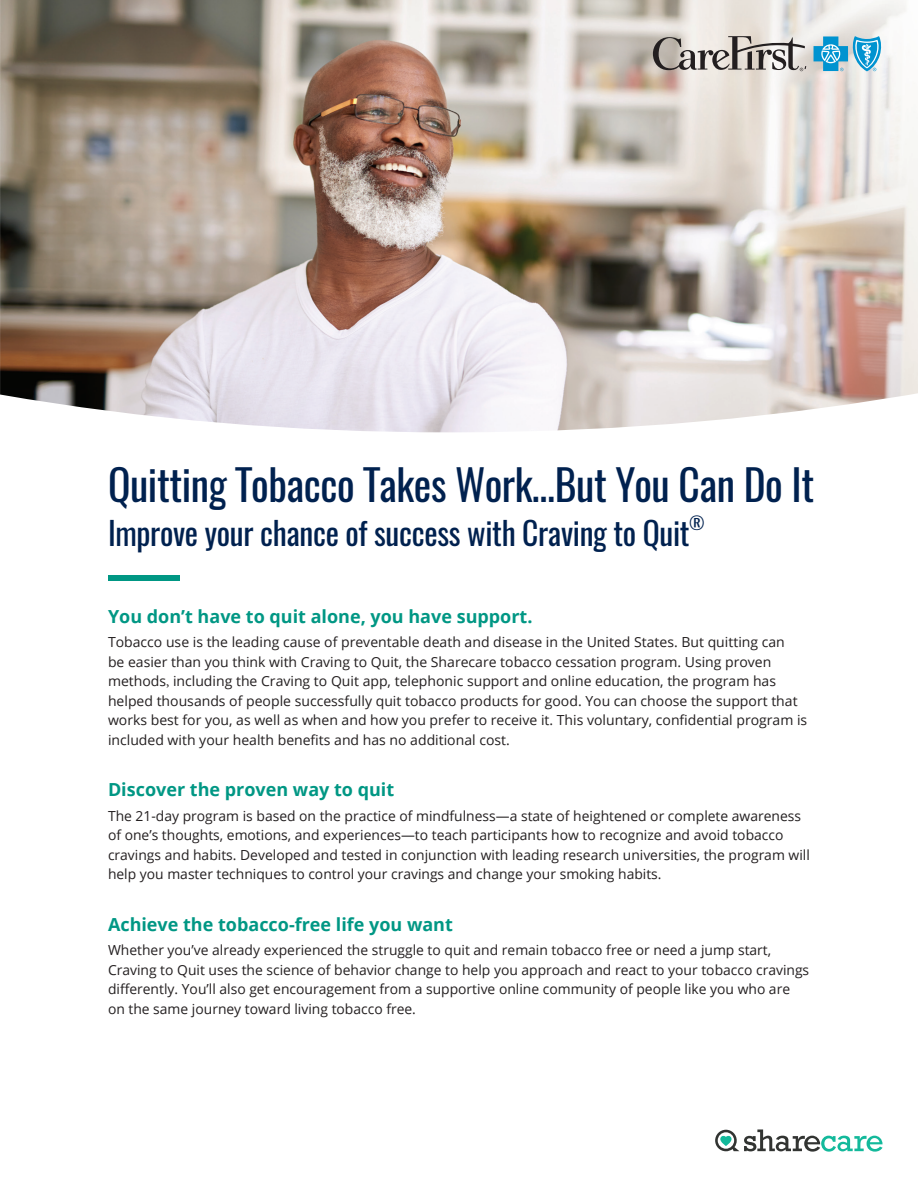
<style>
.page{position:relative;width:918px;height:1188px;background:#fff}
.page>*{position:absolute;margin:0;border:0;box-sizing:border-box;transform-origin:0 0}
.FLI-H1_Header_Subhea{font:42px "Oswald";letter-spacing:-.01em;color:#00214f}
.FLI-H1_Subheader{font:31.5px "Oswald";letter-spacing:-.01em;color:#00214f}
.FLI-BodyText{font:700 18px "Open Sans";color:#009784}
.FLI-H1_Subheader-2{font:17.55px "Oswald";color:#00214f}
.FLI-BodyText-2{font:13.8px/19.5px "Open Sans";color:#231f20}
.s1{font-family:"Minion Pro"}
</style>
<div class="page">
<img style="left:0;top:0;width:918px;height:432px">
<svg style="left:715px;top:1129px;width:168px;height:23px"></svg>
<svg style="left:814px;top:36px;width:68px;height:35px;background:#71bcda"></svg>
<svg style="left:653px;top:36px;width:153px;height:35px;background:#aea8a4"></svg>
<div style="left:108px;top:575px;width:72px;height:6px;background:#009784"></div>
<p class="FLI-H1_Header_Subhea" style="left:108px;top:456px;width:708px">Quitting Tobacco Takes Work…But You Can Do It</p>
<p class="FLI-H1_Subheader" style="left:108px;top:511px;width:583px">Improve your chance of success with Craving to Quit</p>
<p class="FLI-H1_Subheader-2" style="left:689px;top:511px;width:17px">®</p>
<p class="FLI-BodyText" style="left:108px;top:604px;width:426px">You don’t have to quit alone, you have support.</p>
<p class="FLI-BodyText-2" style="left:108px;top:632px;width:701px">Tobacco use is the leading cause of preventable death and disease in the United States. But quitting can<br>be easier than you think with Craving to Quit, the Sharecare tobacco cessation program. Using proven methods<span class="s1">,</span> including the Craving to Quit app, telephonic support and online education, the program has helped thousands of people successfully quit tobacco products for good. You can choose the support that works best for you, as well as when and how you prefer to receive it. This voluntary, confidential program is included with your health benefits and has no additional cost.</p>
<p class="FLI-BodyText" style="left:108px;top:777px;width:288px">Discover the proven way to quit</p>
<p class="FLI-BodyText-2" style="left:108px;top:806px;width:703px">The 21-day program is based on the practice of mindfulness—a state of heightened or complete awareness of one’s thoughts, emotions, and experiences—to teach participants how to recognize and avoid tobacco cravings and habits. Developed and tested in conjunction with leading research universities, the program will help you master techniques to control your cravings and change your smoking habits.</p>
<p class="FLI-BodyText" style="left:108px;top:912px;width:346px">Achieve the tobacco-free life you want</p>
<p class="FLI-BodyText-2" style="left:108px;top:940px;width:703px">Whether you’ve already experienced the struggle to quit and remain tobacco free or need a jump start, Craving to Quit uses the science of behavior change to help you approach and react to your tobacco cravings differently. You’ll also get encouragement from a supportive online community of people like you who are on the same journey toward living tobacco free.</p>
</div>
